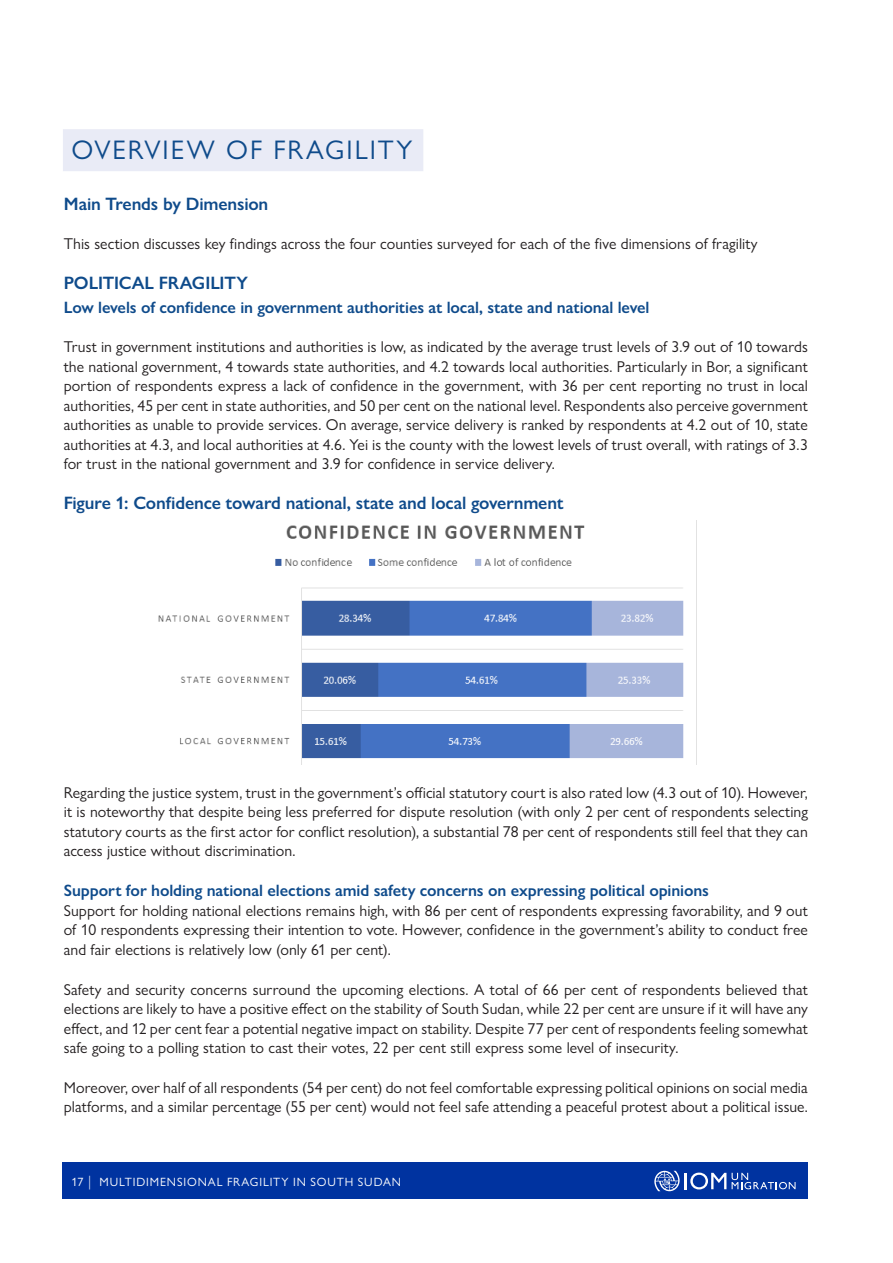
<style>
.page{position:relative;width:893px;height:1263px;background:#fff}
.page>*{position:absolute;margin:0;border:0;box-sizing:border-box;transform-origin:0 0}
.t1{font:27px "Gill Sans Nova";letter-spacing:.075em;color:#0f4b8b}
.texte{font:600 18px "Gill Sans Nova";letter-spacing:-.01em;color:#0f4b8b}
.texte-2{font:600 16.5px "Gill Sans Nova";letter-spacing:-.005em;color:#0f4b8b}
.texte-3{font:15.75px/19.5px "Gill Sans Nova";letter-spacing:.005em;color:#231f20;text-align:justify}
.t2{font:12px "Gill Sans Nova";letter-spacing:.075em;color:#fff}
.s1{font-weight:300;font-size:15px}
</style>
<div class="page">
<div style="left:63px;top:1162px;width:745px;height:37px;background:#0033a0"></div>
<svg style="left:732px;top:1173px;width:63px;height:16px"></svg>
<svg style="left:654px;top:1171px;width:72px;height:20px"></svg>
<div style="left:63px;top:129px;width:360px;height:42px;background:#e9ebf6"></div>
<img style="left:158px;top:525px;width:526px;height:239px">
<p class="t1" style="left:71px;top:133px;width:342px">OVERVIEW OF FRAGILITY</p>
<p class="texte" style="left:64px;top:193px;width:206px">Main Trends by Dimension</p>
<p class="texte-3" style="left:64px;top:234px;width:695px">This section discusses key findings across the four counties surveyed for each of the five dimensions of fragility</p>
<p class="texte" style="left:64px;top:272px;width:186px">POLITICAL FRAGILITY</p>
<p class="texte-2" style="left:64px;top:297px;width:587px">Low levels of confidence in government authorities at local, state and national level</p>
<p class="texte-3" style="left:64px;top:337px;width:746px">Trust in government institutions and authorities is low, as indicated by the average trust levels of 3.9 out of 10 towards the national government, 4 towards state authorities, and 4.2 towards local authorities. Particularly in Bor, a significant portion of respondents express a lack of confidence in the government, with 36 per cent reporting no trust in local authorities, 45 per cent in state authorities, and 50 per cent on the national level. Respondents also perceive government authorities as unable to provide services. On average, service delivery is ranked by respondents at 4.2 out of 10, state authorities at 4.3, and local authorities at 4.6. Yei is the county with the lowest levels of trust overall, with ratings of 3.3 for trust in the national government and 3.9 for confidence in service delivery.</p>
<p class="texte" style="left:64px;top:492px;width:502px">Figure 1: Confidence toward national, state and local government</p>
<p class="texte-3" style="left:64px;top:782px;width:746px">Regarding the justice system, trust in the government’s official statutory court is also rated low (4.3 out of 10). However, it is noteworthy that despite being less preferred for dispute resolution (with only 2 per cent of respondents selecting statutory courts as the first actor for conflict resolution), a substantial 78 per cent of respondents still feel that they can access justice without discrimination.</p>
<p class="texte-2" style="left:64px;top:880px;width:647px">Support for holding national elections amid safety concerns on expressing political opinions</p>
<p class="texte-3" style="left:64px;top:900px;width:746px">Support for holding national elections remains high, with 86 per cent of respondents expressing favorability, and 9 out of 10 respondents expressing their intention to vote. However, confidence in the government’s ability to conduct free and fair elections is relatively low (only 61 per cent).</p>
<p class="texte-3" style="left:64px;top:979px;width:746px">Safety and security concerns surround the upcoming elections. A total of 66 per cent of respondents believed that elections are likely to have a positive effect on the stability of South Sudan, while 22 per cent are unsure if it will have any effect, and 12 per cent fear a potential negative impact on stability. Despite 77 per cent of respondents feeling somewhat safe going to a polling station to cast their votes, 22 per cent still express some level of insecurity.</p>
<p class="texte-3" style="left:64px;top:1078px;width:746px">Moreover, over half of all respondents (54 per cent) do not feel comfortable expressing political opinions on social media platforms, and a similar percentage (55 per cent) would not feel safe attending a peaceful protest about a political issue.</p>
<p class="t2" style="left:71px;top:1175px;width:331px">17 <span class="s1">|</span> MULTIDIMENSIONAL FRAGILITY IN SOUTH SUDAN</p>
</div>
